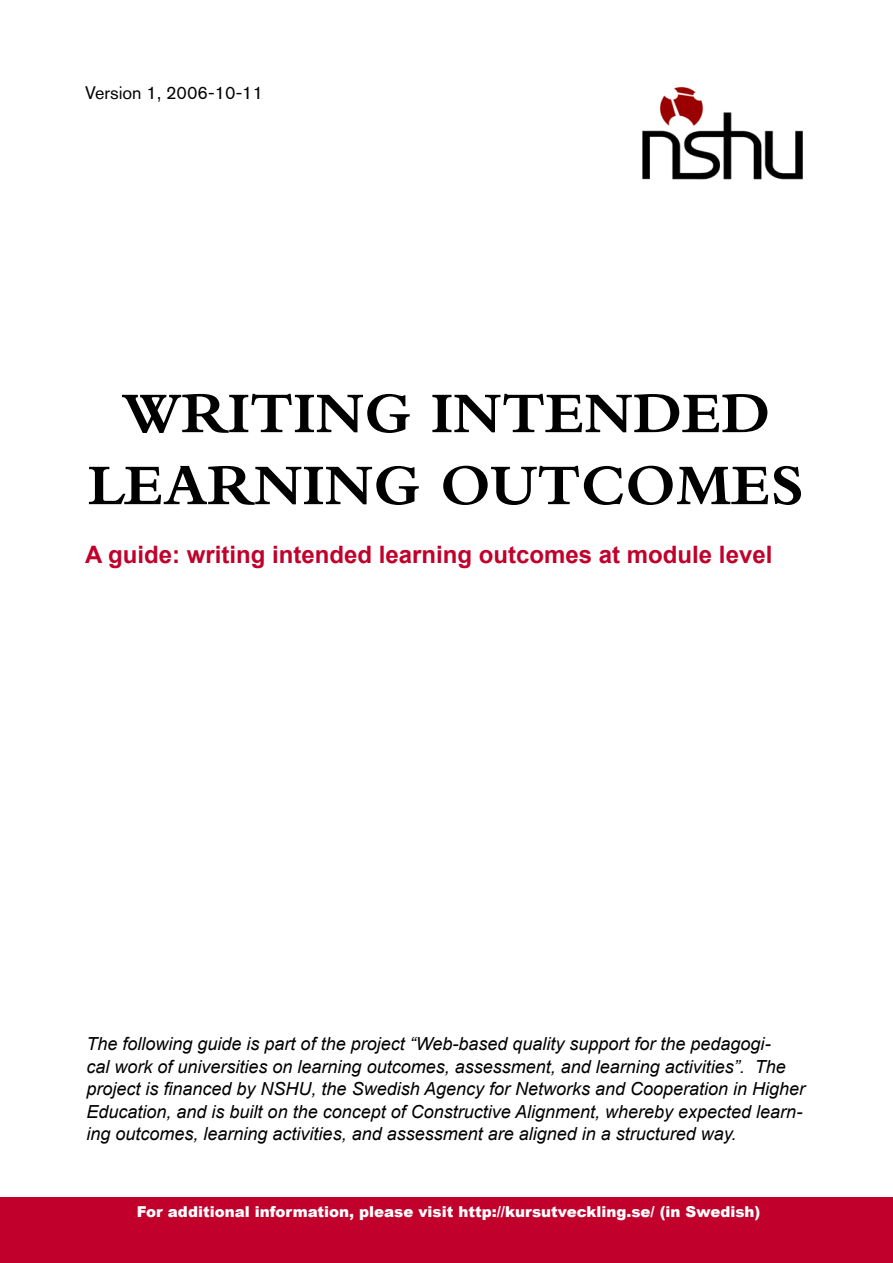
<style>
.page{position:relative;width:893px;height:1263px;background:#fff}
.page>*{position:absolute;margin:0;border:0;box-sizing:border-box;transform-origin:0 0}
.t1{font:700 60px/72px "Bembo";color:#000;text-align:center}
.t2{font:700 24px "Arial";color:#c1002b}
.t3{font:italic 18px/22.5px "Arial";color:#000}
.t4{font:18px "Akzidenz Grotesk BQ";color:#000}
.t5{font:900 15px "Arial";color:#fff}
</style>
<div class="page">
<div style="left:0;top:1197px;width:893px;height:66px;background:#c1002b"></div>
<img style="left:642px;top:86px;width:161px;height:94px">
<p class="t4" style="left:85px;top:82px;width:180px">Version 1, 2006-10-11</p>
<h1 class="t1" style="left:88px;top:377px;width:717px">WRITING INTENDED<br>LEARNING OUTCOMES</h1>
<h2 class="t2" style="left:85px;top:538px;width:689px">A guide: writing intended learning outcomes at module level</h2>
<p class="t3" style="left:87px;top:1033px;width:720px">The following guide is part of the project “Web-based quality support for the pedagogi-<br>cal work of universities on learning outcomes, assessment, and learning activities”. The project is financed by NSHU, the Swedish Agency for Networks and Cooperation in Higher Education, and is built on the concept of Constructive Alignment, whereby expected learn&shy;ing outcomes, learning activities, and assessment are aligned in a structured way.</p>
<p class="t5" style="left:137px;top:1201px;width:625px">For additional information, please visit http://kursutveckling.se/ (in Swedish)</p>
</div>
